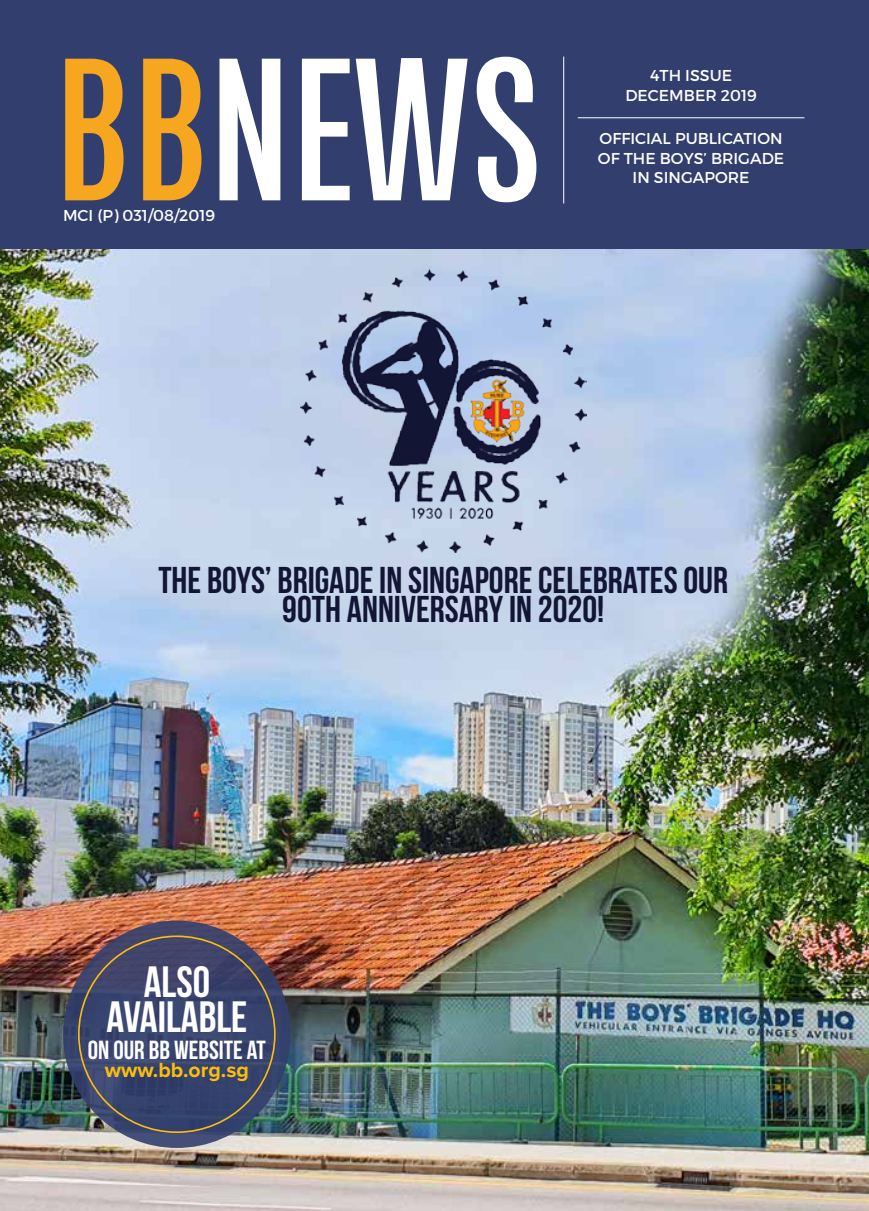
<style>
.page{position:relative;width:869px;height:1211px;background:#fff}
.page>*{position:absolute;margin:0;border:0;box-sizing:border-box;transform-origin:0 0}
.t1{font:700 202.3px "Naratif Condensed";color:#fff}
.t2{font:43.75px/35px "Bebas Neue";color:#fff;text-align:center}
.t3{font:37.27px/29.9px "Bebas Neue";color:#131534;text-align:center}
.t4{font:26.07px "Bebas Neue";color:#fff}
.t5{font:700 21.18px "Proxima Nova";color:#fabd0f}
.t6{font:15.75px/19.2px "Montserrat";color:#fff;text-align:center}
.s1{color:#f7a71f}
</style>
<div class="page">
<img style="left:0;top:248px;width:868px;height:962px">
<div style="left:0;top:0;width:868px;height:248px;background:#323f6e"></div>
<svg style="left:63px;top:920px;width:227px;height:227px;background:#3e466a"></svg>
<hr style="left:563px;top:57px;width:1px;height:146px;background:#fff">
<hr style="left:577px;top:117px;width:227px;height:1px;background:#fff">
<img style="left:300px;top:269px;width:286px;height:283px">
<h1 class="t1" style="left:53px;top:18px;width:490px"><span class="s1">BB</span>NEWS</h1>
<p class="t6" style="left:63px;top:205px;width:154px">MCI (P) 031/08/2019</p>
<p class="t6" style="left:625px;top:66px;width:133px">4TH ISSUE<br>DECEMBER 2019</p>
<p class="t6" style="left:597px;top:129px;width:188px">OFFICIAL PUBLICATION<br>OF THE BOYS’ BRIGADE<br>IN SINGAPORE</p>
<h3 class="t3" style="left:158px;top:564px;width:571px">THE BOYS’ BRIGADE IN SINGAPORE CELEBRATES OUR<br>90TH ANNIVERSARY IN 2020!</h3>
<h2 class="t2" style="left:107px;top:963px;width:142px">ALSO<br>AVAILABLE</h2>
<h3 class="t4" style="left:88px;top:1035px;width:179px">ON OUR BB WEBSITE AT</h3>
<h3 class="t5" style="left:105px;top:1057px;width:146px">www.bb.org.sg</h3>
</div>
